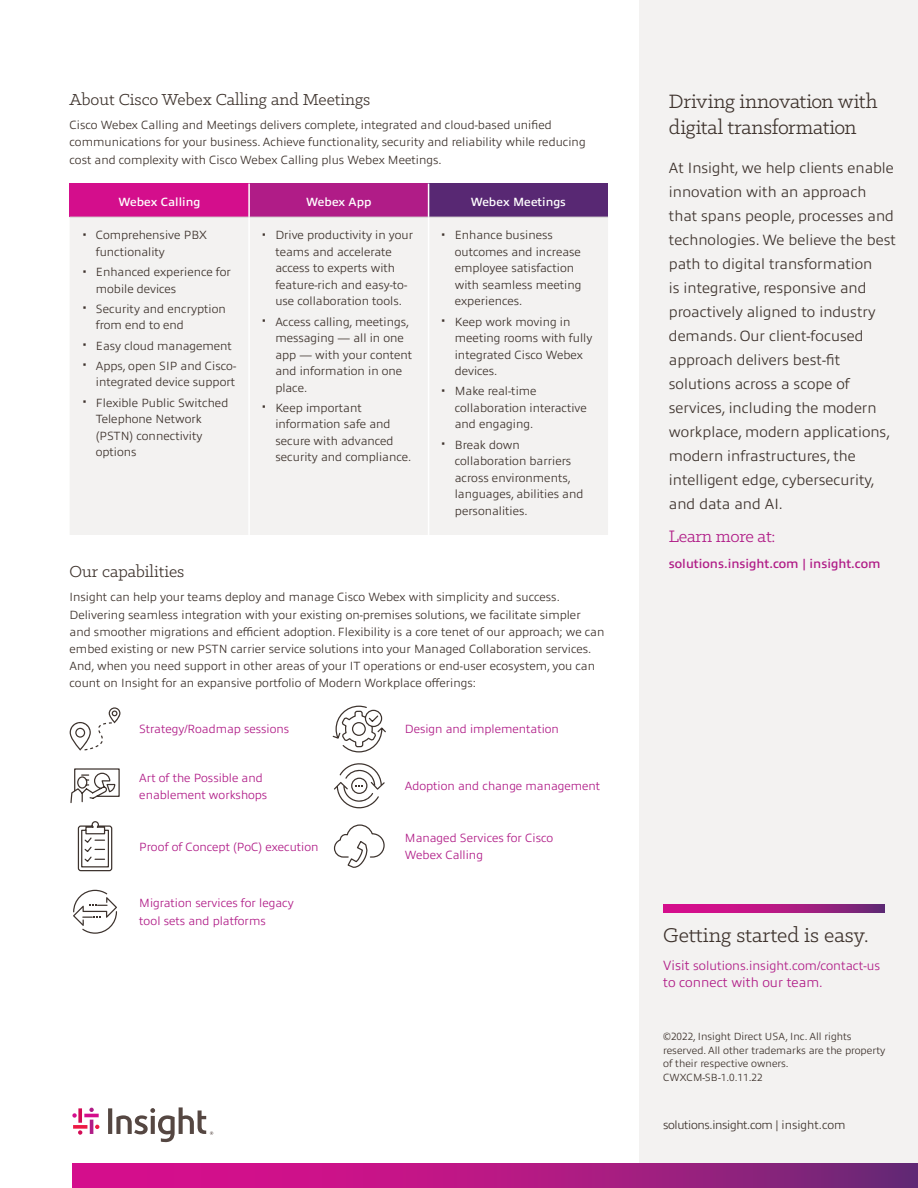
<style>
.page{position:relative;width:918px;height:1188px;background:#fff}
.page>*{position:absolute;margin:0;border:0;box-sizing:border-box;transform-origin:0 0}
.t1{font:22.5px "Klinic Slab";color:#3e332d}
.t2{font:21.9px/26.2px "Klinic Slab";letter-spacing:-.01em;color:#3e332d}
.t3{font:18.75px "Klinic Slab";letter-spacing:-.015em;color:#b01c87}
.t4{font:18px "Klinic Slab";color:#3e332d}
.t5{font:300 15px/24px "Allumi Pro";color:#3e332d}
.t6{font:300 13.5px "Allumi Pro";color:#b01c87}
.t7{font:300 12.75px "Allumi Pro";color:#b01c87}
.t8{font:600 12.75px "Allumi Pro";color:#b01c87}
.t9{font:300 12px/16.5px "Allumi Pro";color:#3e332d}
.t10{font:300 12px/17.2px "Allumi Pro";color:#b01c87}
.t11{font:300 12px "Allumi Pro";letter-spacing:-.03em;color:#3e332d}
.t12{font:600 12px "Allumi Pro";color:#fff}
.t13{font:300 10.5px/13.5px "Allumi Pro";color:#3e332d}
.s1{font-weight:200;font-size:13.5px}
.s2{font-size:13.5px}
</style>
<div class="page">
<div style="left:639px;top:0;width:279px;height:1188px;background:#f3f2f1"></div>
<svg style="left:72px;top:1163px;width:846px;height:25px;background:#af1983"></svg>
<hr style="left:90px;top:1120px;width:3px;height:14px;background:#b01c87">
<svg style="left:89px;top:1108px;width:5px;height:4px"></svg>
<svg style="left:78px;top:1108px;width:4px;height:15px"></svg>
<svg style="left:78px;top:1130px;width:4px;height:5px"></svg>
<hr style="left:84px;top:1114px;width:15px;height:3px;background:#d40e8c">
<svg style="left:72px;top:1113px;width:5px;height:5px"></svg>
<svg style="left:73px;top:1125px;width:14px;height:4px"></svg>
<svg style="left:95px;top:1125px;width:4px;height:4px"></svg>
<svg style="left:108px;top:1107px;width:105px;height:35px"></svg>
<svg style="left:663px;top:904px;width:221px;height:8px;background:#ae1983"></svg>
<div style="left:70px;top:184px;width:179px;height:33px;background:#d40e8c"></div>
<div style="left:249px;top:184px;width:180px;height:33px;background:#b01c87"></div>
<div style="left:429px;top:184px;width:179px;height:33px;background:#582873"></div>
<div style="left:70px;top:218px;width:538px;height:317px;background:#f3f2f1"></div>
<hr style="left:70px;top:217px;width:179px;height:1px;background:#d2d0ce">
<hr style="left:249px;top:217px;width:180px;height:1px;background:#d2d0ce">
<hr style="left:429px;top:217px;width:179px;height:1px;background:#d2d0ce">
<hr style="left:248px;top:184px;width:2px;height:33px;background:#fff">
<hr style="left:428px;top:184px;width:1px;height:33px;background:#fff">
<hr style="left:248px;top:217px;width:2px;height:318px;background:#fff">
<hr style="left:428px;top:217px;width:1px;height:318px;background:#fff">
<svg style="left:70px;top:707px;width:50px;height:44px"></svg>
<svg style="left:70px;top:768px;width:50px;height:35px"></svg>
<svg style="left:73px;top:890px;width:44px;height:44px"></svg>
<svg style="left:77px;top:821px;width:36px;height:51px"></svg>
<svg style="left:334px;top:763px;width:51px;height:45px"></svg>
<svg style="left:333px;top:824px;width:52px;height:44px"></svg>
<svg style="left:332px;top:705px;width:54px;height:48px"></svg>
<h3 class="t4" style="left:70px;top:88px;width:302px">About Cisco Webex Calling and Meetings</h3>
<p class="t9" style="left:70px;top:116px;width:518px;line-height:17.2px">Cisco Webex Calling and Meetings delivers complete, integrated and cloud-based unified communications for your business. Achieve functionality, security and reliability while reducing cost and complexity with Cisco Webex Calling plus Webex Meetings.</p>
<p class="t12" style="left:118px;top:193px;width:83px">Webex Calling</p>
<p class="t12" style="left:306px;top:193px;width:67px">Webex App</p>
<p class="t12" style="left:471px;top:193px;width:97px">Webex Meetings</p>
<p class="t9" style="left:96px;top:226px;width:113px;text-indent:-14px"><span class="s1">•</span> Comprehensive PBX functionality</p>
<p class="t9" style="left:96px;top:263px;width:137px;text-indent:-14px"><span class="s1">•</span> Enhanced experience for mobile devices</p>
<p class="t9" style="left:96px;top:300px;width:131px;text-indent:-14px"><span class="s1">•</span> Security and encryption from end to end</p>
<p class="t9" style="left:82px;top:336px;width:151px"><span class="s1">•</span> Easy cloud management</p>
<p class="t9" style="left:82px;top:357px;width:155px;text-align:right"><span class="s1">•</span> Apps, open SIP and Cisco&shy;integrated device support</p>
<p class="t9" style="left:96px;top:393px;width:134px;text-indent:-14px"><span class="s1">•</span> Flexible Public Switched<br>Telephone Network (PSTN) connectivity options</p>
<p class="t9" style="left:275px;top:226px;width:139px;text-indent:-14px"><span class="s1">•</span> Drive productivity in your teams and accelerate access to experts with feature-rich and easy-to&shy;use collaboration tools.</p>
<p class="t9" style="left:275px;top:312px;width:138px;text-indent:-14px"><span class="s1">•</span> Access calling, meetings, messaging — all in one app — with your content and information in one place.</p>
<p class="t9" style="left:275px;top:399px;width:137px;text-indent:-14px"><span class="s1">•</span> Keep important information safe and secure with advanced security and compliance.</p>
<p class="t9" style="left:455px;top:226px;width:128px;text-indent:-14px"><span class="s1">•</span> Enhance business outcomes and increase employee satisfaction with seamless meeting experiences.</p>
<p class="t9" style="left:455px;top:312px;width:139px;text-indent:-14px"><span class="s1">•</span> Keep work moving in meeting rooms with fully integrated Cisco Webex devices.</p>
<p class="t9" style="left:455px;top:382px;width:134px;text-indent:-14px"><span class="s1">•</span> Make real-time collaboration interactive and engaging.</p>
<p class="t9" style="left:455px;top:435px;width:130px;text-indent:-14px"><span class="s1">•</span> Break down collaboration barriers across environments, languages, abilities and personalities.</p>
<h3 class="t4" style="left:70px;top:560px;width:116px">Our capabilities</h3>
<p class="t9" style="left:70px;top:588px;width:536px;line-height:17.2px">Insight can help your teams deploy and manage Cisco Webex with simplicity and success.<br>Delivering seamless integration with your existing on-premises solutions, we facilitate simpler and smoother migrations and efficient adoption. Flexibility is a core tenet of our approach; we can embed existing or new PSTN carrier service solutions into your Managed Collaboration services.<br>And, when you need support in other areas of your IT operations or end-user ecosystem, you can count on Insight for an expansive portfolio of Modern Workplace offerings:</p>
<p class="t10" style="left:139px;top:720px;width:151px">Strategy/Roadmap sessions</p>
<p class="t10" style="left:139px;top:768px;width:130px">Art of the Possible and enablement workshops</p>
<p class="t10" style="left:405px;top:720px;width:156px">Design and implementation</p>
<p class="t10" style="left:405px;top:776px;width:197px">Adoption and change management</p>
<p class="t10" style="left:139px;top:837px;width:181px">Proof of Concept (PoC) execution</p>
<p class="t10" style="left:139px;top:894px;width:156px">Migration services for legacy tool sets and platforms</p>
<p class="t10" style="left:405px;top:828px;width:150px">Managed Services for Cisco<br>Webex Calling</p>
<h2 class="t2" style="left:669px;top:88px;width:210px">Driving innovation with digital transformation</h2>
<p class="t5" style="left:669px;top:154px;width:229px">At Insight, we help clients enable innovation with an approach that spans people, processes and technologies. We believe the best path to digital transformation<br>is integrative, responsive and proactively aligned to industry demands. Our client-focused approach delivers best-fit solutions across a scope of services, including the modern workplace, modern applications, modern infrastructures, the intelligent edge, cybersecurity, and data and AI.</p>
<h3 class="t3" style="left:669px;top:524px;width:108px">Learn more at:</h3>
<p class="t8" style="left:669px;top:554px;width:213px">solutions.insight.com | insight.com</p>
<h1 class="t1" style="left:663px;top:921px;width:207px">Getting started is easy.</h1>
<p class="t7" style="left:663px;top:956px;width:219px"><span class="s2">Visit</span> solutions.insight.com/contact-us</p>
<p class="t6" style="left:663px;top:973px;width:161px">to connect with our team.</p>
<p class="t13" style="left:663px;top:1029px;width:224px">©2022, Insight Direct USA, Inc. All rights reserved. All other trademarks are the property of their respective owners.<br>CWXCM-SB-1.0.11.22</p>
<p class="t11" style="left:663px;top:1116px;width:184px">solutions.insight.com | insight.com</p>
</div>
